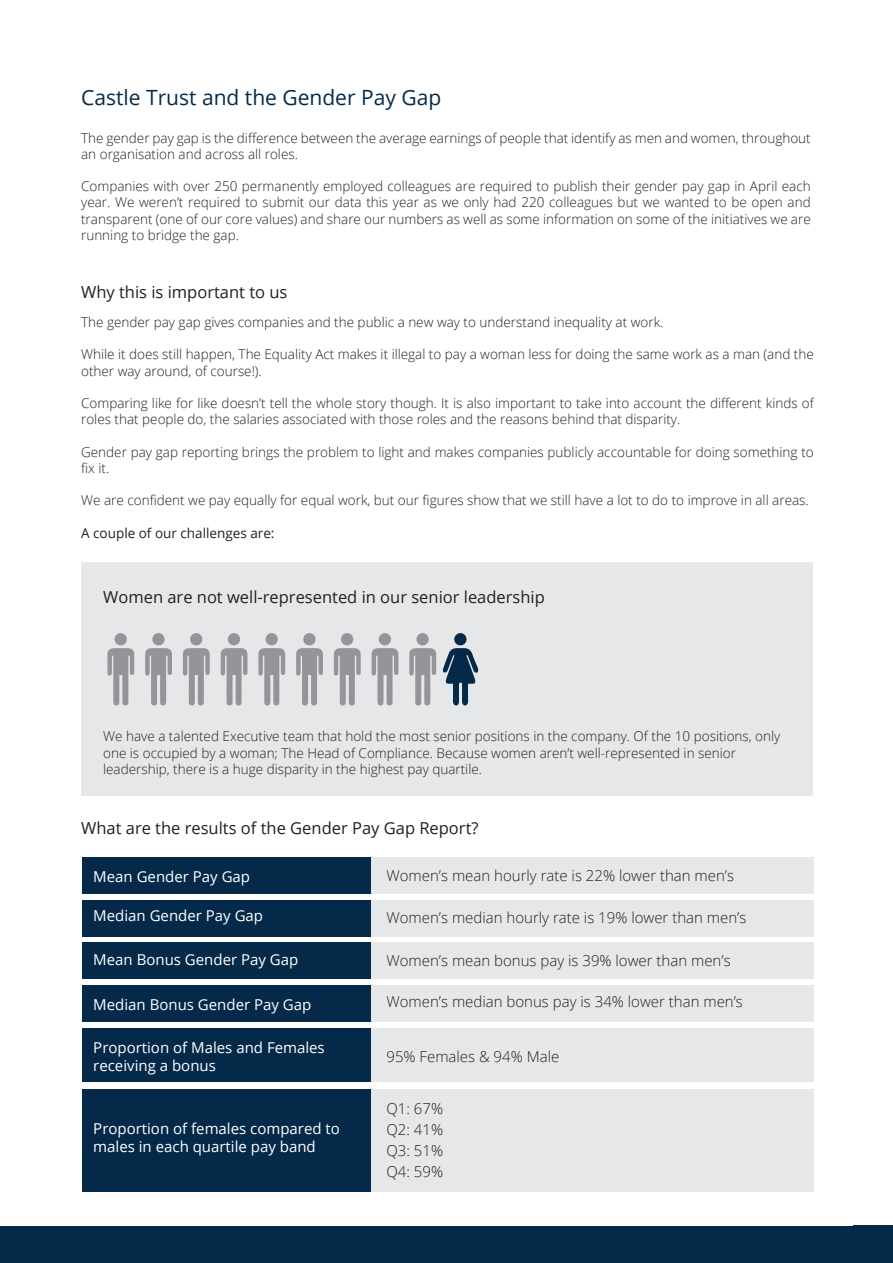
<style>
.page{position:relative;width:893px;height:1263px;background:#fff}
.page>*{position:absolute;margin:0;border:0;box-sizing:border-box;transform-origin:0 0}
.t1{font:21px "Open Sans";color:#052a49}
.t2{font:16.5px "Open Sans";color:#231f20}
.t3{font:300 15px/21px "Open Sans";color:#231f20;text-align:justify}
.t4{font:15px/18px "Open Sans";color:#fff}
.t5{font:300 13.5px/16.2px "Open Sans";color:#231f20}
.t6{font:13.5px "Open Sans";color:#231f20}
</style>
<div class="page">
<div style="left:81px;top:562px;width:732px;height:234px;background:#e6e7e9"></div>
<div style="left:0;top:1226px;width:893px;height:37px;background:#052a49"></div>
<div style="left:853px;top:1225px;width:40px;height:37px;background:#052a49"></div>
<svg style="left:409px;top:648px;width:27px;height:57px"></svg>
<div style="left:416px;top:633px;width:13px;height:12px;background:#939598;border-radius:50%"></div>
<svg style="left:372px;top:648px;width:26px;height:57px"></svg>
<div style="left:379px;top:633px;width:12px;height:12px;background:#939598;border-radius:50%"></div>
<svg style="left:334px;top:648px;width:27px;height:57px"></svg>
<div style="left:341px;top:633px;width:12px;height:12px;background:#939598;border-radius:50%"></div>
<svg style="left:296px;top:648px;width:27px;height:57px"></svg>
<div style="left:303px;top:633px;width:13px;height:12px;background:#939598;border-radius:50%"></div>
<svg style="left:258px;top:648px;width:27px;height:57px"></svg>
<div style="left:265px;top:633px;width:13px;height:12px;background:#939598;border-radius:50%"></div>
<svg style="left:221px;top:648px;width:26px;height:57px"></svg>
<div style="left:228px;top:633px;width:12px;height:12px;background:#939598;border-radius:50%"></div>
<svg style="left:183px;top:648px;width:27px;height:57px"></svg>
<div style="left:190px;top:633px;width:12px;height:12px;background:#939598;border-radius:50%"></div>
<svg style="left:145px;top:648px;width:27px;height:57px"></svg>
<div style="left:152px;top:633px;width:13px;height:12px;background:#939598;border-radius:50%"></div>
<svg style="left:107px;top:648px;width:27px;height:57px"></svg>
<div style="left:115px;top:633px;width:12px;height:12px;background:#939598;border-radius:50%"></div>
<svg style="left:443px;top:648px;width:35px;height:57px"></svg>
<div style="left:454px;top:633px;width:13px;height:12px;background:#052a49;border-radius:50%"></div>
<div style="left:82px;top:858px;width:290px;height:36px;background:#052a49"></div>
<div style="left:372px;top:858px;width:442px;height:36px;background:#e6e7e9"></div>
<div style="left:82px;top:900px;width:290px;height:36px;background:#052a49"></div>
<div style="left:372px;top:900px;width:442px;height:36px;background:#e6e7e9"></div>
<div style="left:82px;top:942px;width:290px;height:36px;background:#052a49"></div>
<div style="left:372px;top:942px;width:442px;height:36px;background:#e6e7e9"></div>
<div style="left:82px;top:1028px;width:290px;height:54px;background:#052a49"></div>
<div style="left:372px;top:1028px;width:442px;height:54px;background:#e6e7e9"></div>
<div style="left:82px;top:985px;width:290px;height:36px;background:#052a49"></div>
<div style="left:372px;top:985px;width:442px;height:36px;background:#e6e7e9"></div>
<div style="left:82px;top:1089px;width:290px;height:102px;background:#052a49"></div>
<div style="left:372px;top:1089px;width:442px;height:102px;background:#e6e7e9"></div>
<h1 class="t1" style="left:81px;top:83px;width:362px">Castle Trust and the Gender Pay Gap</h1>
<p class="t5" style="left:81px;top:129px;width:731px">The gender pay gap is the difference between the average earnings of people that identify as men and women, throughout an organisation and across all roles.</p>
<p class="t5" style="left:81px;top:178px;width:731px;text-align:justify">Companies with over 250 permanently employed colleagues are required to publish their gender pay gap in April each year. We weren’t required to submit our data this year as we only had 220 colleagues but we wanted to be open and transparent (one of our core values) and share our numbers as well as some information on some of the initiatives we are running to bridge the gap.</p>
<p class="t2" style="left:81px;top:281px;width:208px">Why this is important to us</p>
<p class="t5" style="left:81px;top:314px;width:584px">The gender pay gap gives companies and the public a new way to understand inequality at work.</p>
<p class="t5" style="left:81px;top:346px;width:734px">While it does still happen, The Equality Act makes it illegal to pay a woman less for doing the same work as a man (and the other way around, of course!).</p>
<p class="t5" style="left:81px;top:395px;width:734px">Comparing like for like doesn’t tell the whole story though. It is also important to take into account the different kinds of roles that people do, the salaries associated with those roles and the reasons behind that disparity.</p>
<p class="t5" style="left:81px;top:443px;width:734px">Gender pay gap reporting brings the problem to light and makes companies publicly accountable for doing something to fix it.</p>
<p class="t5" style="left:81px;top:492px;width:729px">We are confident we pay equally for equal work, but our figures show that we still have a lot to do to improve in all areas.</p>
<p class="t6" style="left:81px;top:523px;width:195px">A couple of our challenges are:</p>
<p class="t2" style="left:103px;top:586px;width:443px">Women are not well-represented in our senior leadership</p>
<p class="t5" style="left:103px;top:728px;width:679px">We have a talented Executive team that hold the most senior positions in the company. Of the 10 positions, only one is occupied by a woman; The Head of Compliance. Because women aren’t well-represented in senior leadership, there is a huge disparity in the highest pay quartile.</p>
<p class="t2" style="left:81px;top:816px;width:399px">What are the results of the Gender Pay Gap Report?</p>
<p class="t4" style="left:93px;top:867px;width:158px">Mean Gender Pay Gap</p>
<p class="t4" style="left:93px;top:906px;width:171px">Median Gender Pay Gap</p>
<p class="t4" style="left:93px;top:950px;width:207px">Mean Bonus Gender Pay Gap</p>
<p class="t4" style="left:93px;top:995px;width:220px">Median Bonus Gender Pay Gap</p>
<p class="t4" style="left:93px;top:1038px;width:233px">Proportion of Males and Females receiving a bonus</p>
<p class="t4" style="left:93px;top:1119px;width:248px">Proportion of females compared to males in each quartile pay band</p>
<p class="t3" style="left:386px;top:865px;width:349px">Women’s mean hourly rate is 22% lower than men’s</p>
<p class="t3" style="left:386px;top:907px;width:361px">Women’s median hourly rate is 19% lower than men’s</p>
<p class="t3" style="left:386px;top:950px;width:346px">Women’s mean bonus pay is 39% lower than men’s</p>
<p class="t3" style="left:386px;top:991px;width:358px">Women’s median bonus pay is 34% lower than men’s</p>
<p class="t3" style="left:386px;top:1045px;width:174px">95% Females &amp; 94% Male</p>
<p class="t3" style="left:386px;top:1098px;width:58px">Q1: 67% Q2: 41% Q3: 51% Q4: 59%</p>
</div>
